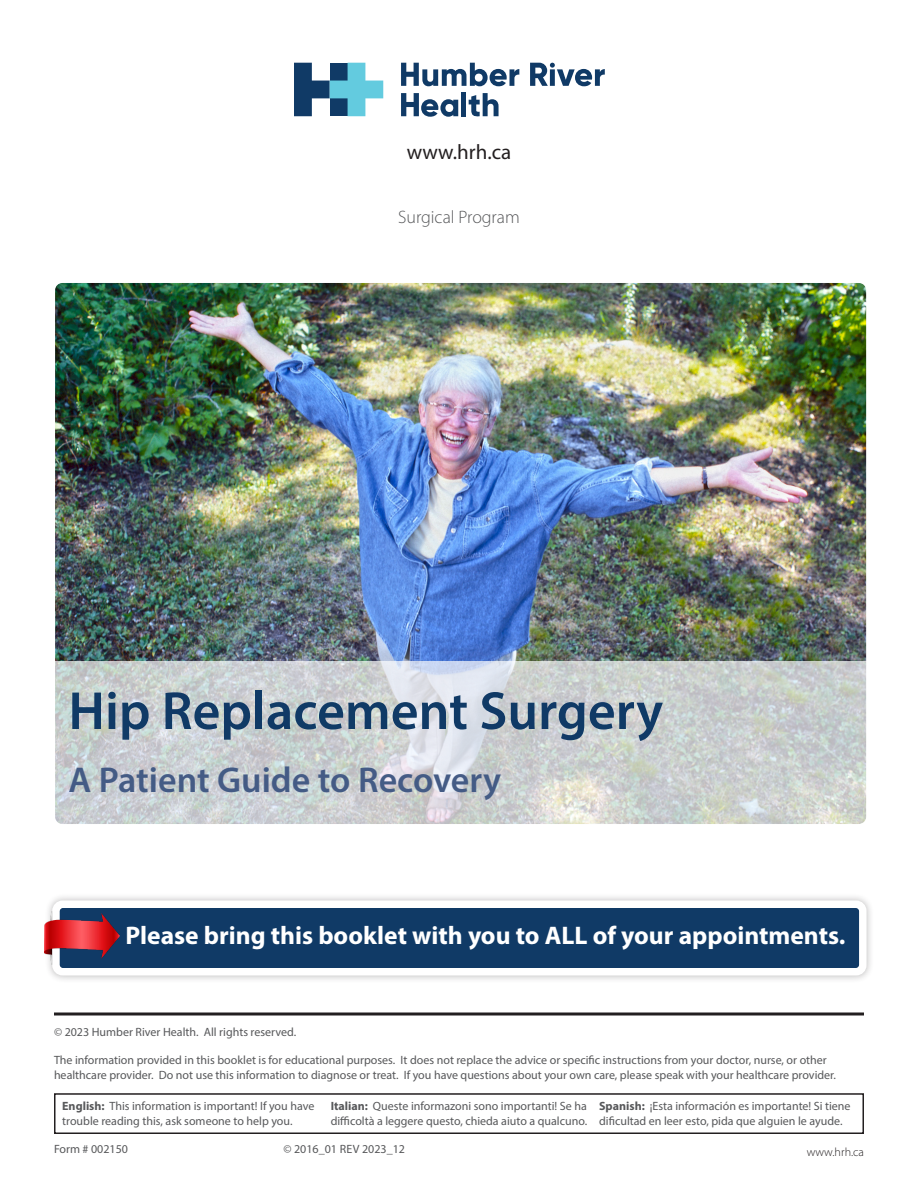
<style>
.page{position:relative;width:918px;height:1188px;background:#fff}
.page>*{position:absolute;margin:0;border:0;box-sizing:border-box;transform-origin:0 0}
.t1{font:600 54px "Myriad Pro";color:#103a66}
.t2{font:600 36px "Myriad Pro";color:#445b85}
.t3{font:700 25.5px "Myriad Pro";color:#fff}
.t4{font:21px "Myriad Pro";letter-spacing:.005em;color:#231f20}
.t5{font:300 18px "Myriad Pro";color:#57585a}
.t6{font:12px/14.4px "Myriad Pro";color:#57585a}
.t7{font:300 12px "Myriad Pro";letter-spacing:.01em;color:#231f20}
.s1{font-weight:700}
</style>
<div class="page">
<svg style="left:54px;top:1012px;width:810px;height:4px;background:#595657"></svg>
<svg style="left:54px;top:1093px;width:810px;height:41px"></svg>
<img style="left:55px;top:283px;width:811px;height:379px">
<svg style="left:55px;top:662px;width:812px;height:162px;background:#cdd1d2"></svg>
<div style="left:44px;top:893px;width:830px;height:90px;background:#231f20;opacity:.3"></div>
<div style="left:56px;top:904px;width:807px;height:68px;background:#103a66;border-radius:7px"></div>
<div style="left:52px;top:901px;width:815px;height:75px;border:8px solid #fff;border-radius:7px"></div>
<img style="left:45px;top:912px;width:75px;height:52px">
<svg style="left:294px;top:63px;width:89px;height:53px"></svg>
<svg style="left:401px;top:63px;width:118px;height:23px"></svg>
<svg style="left:530px;top:63px;width:75px;height:23px"></svg>
<svg style="left:401px;top:93px;width:57px;height:24px"></svg>
<div style="left:461px;top:92px;width:5px;height:24px;background:#103a66"></div>
<svg style="left:469px;top:93px;width:30px;height:24px"></svg>
<p class="t4" style="left:407px;top:139px;width:106px">www.hrh.ca</p>
<p class="t5" style="left:398px;top:206px;width:123px">Surgical Program</p>
<p class="t1" style="left:68px;top:677px;width:596px">Hip Replacement Surgery</p>
<p class="t2" style="left:68px;top:757px;width:434px">A Patient Guide to Recovery</p>
<p class="t3" style="left:125px;top:919px;width:722px">Please bring this booklet with you to ALL of your appointments.</p>
<p class="t6" style="left:54px;top:1025px;width:244px">© 2023 Humber River Health. All rights reserved.</p>
<p class="t6" style="left:54px;top:1053px;width:784px">The information provided in this booklet is for educational purposes. It does not replace the advice or specific instructions from your doctor, nurse, or other healthcare provider. Do not use this information to diagnose or treat. If you have questions about your own care, please speak with your healthcare provider.</p>
<p class="t6" style="left:62px;top:1099px;width:254px"><span class="s1">English:</span> This information is important! If you have trouble reading this, ask someone to help you.</p>
<p class="t6" style="left:331px;top:1099px;width:258px"><span class="s1">Italian:</span> Queste informazoni sono importanti! Se ha difficoltà a leggere questo, chieda aiuto a qualcuno.</p>
<p class="t6" style="left:599px;top:1099px;width:253px"><span class="s1">Spanish:</span> ¡Esta información es importante! Si tiene dificultad en leer esto, pida que alguien le ayude.</p>
<p class="t6" style="left:54px;top:1142px;width:76px">Form # 002150</p>
<p class="t6" style="left:283px;top:1142px;width:123px">© 2016_01 REV 2023_12</p>
<p class="t7" style="left:807px;top:1145px;width:59px">www.hrh.ca</p>
</div>
